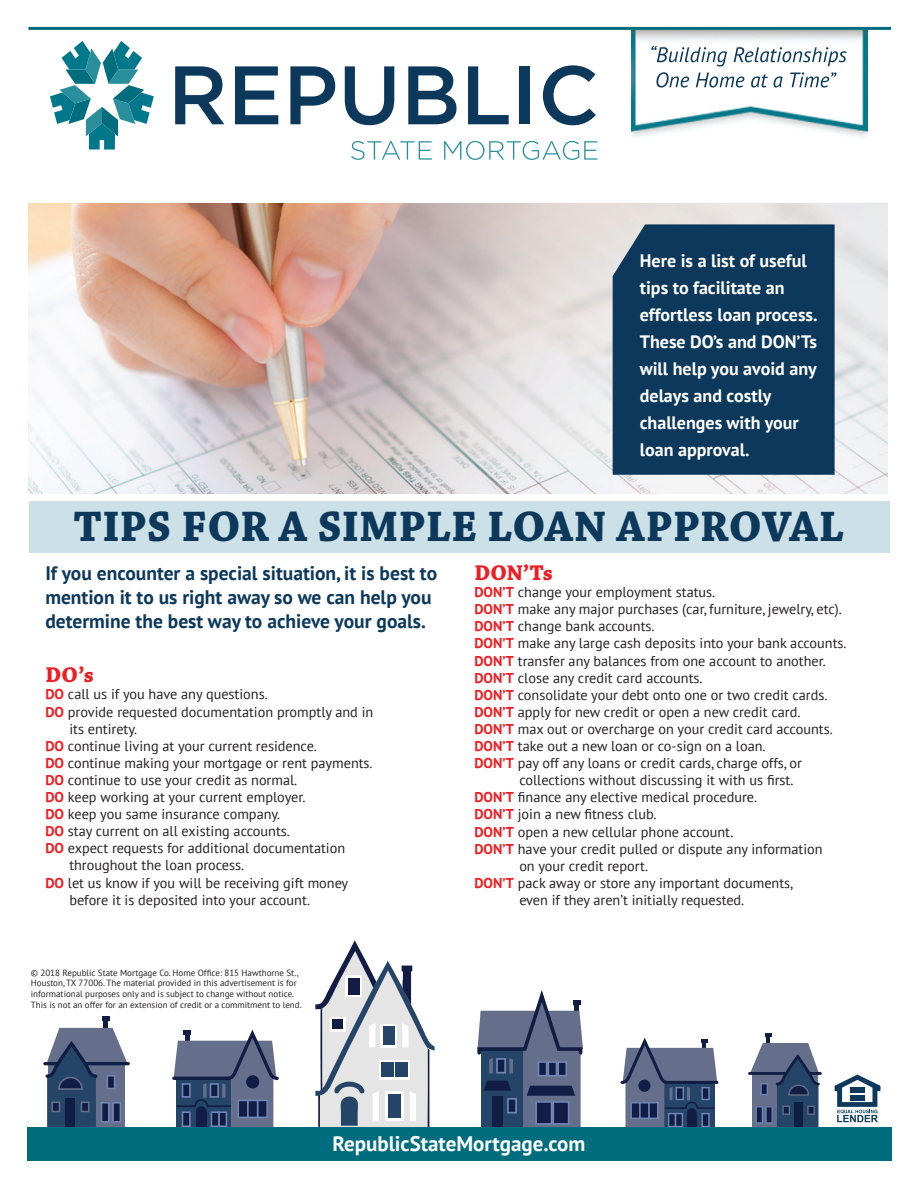
<style>
.page{position:relative;width:918px;height:1188px;background:#fff}
.page>*{position:absolute;margin:0;border:0;box-sizing:border-box;transform-origin:0 0}
.t1{font:700 45px "Chaparral Pro";color:#0c385c}
.t2{font:700 22.5px "Chaparral Pro";color:#ee1d23}
.t3{font:700 21px "PT Sans";color:#fff}
.t4{font:700 19.5px/24px "PT Sans";color:#0c385c}
.t5{font:700 18px/27px "PT Sans";color:#fff}
.t6{font:14.25px/17.1px "PT Sans";color:#231f20}
.t7{font:9px/10.8px "PT Sans";color:#231f20}
.s1{font-weight:700;color:#ee1d23}
</style>
<div class="page">
<svg style="left:315px;top:940px;width:120px;height:188px"></svg>
<svg style="left:171px;top:1031px;width:110px;height:97px"></svg>
<div style="left:196px;top:1106px;width:11px;height:11px;background:#111d44;border-radius:50%"></div>
<div style="left:196px;top:1111px;width:11px;height:18px;background:#111d44"></div>
<div style="left:246px;top:1075px;width:13px;height:13px;background:#111d44;border-radius:50%"></div>
<hr style="left:104px;top:1017px;width:4px;height:14px;background:#101e44">
<svg style="left:102px;top:1017px;width:8px;height:4px"></svg>
<svg style="left:44px;top:1028px;width:84px;height:100px;background:#576884"></svg>
<svg style="left:476px;top:990px;width:108px;height:138px"></svg>
<svg style="left:619px;top:1039px;width:101px;height:89px"></svg>
<div style="left:687px;top:1108px;width:10px;height:10px;background:#111d44;border-radius:50%"></div>
<div style="left:687px;top:1113px;width:10px;height:16px;background:#111d44"></div>
<div style="left:638px;top:1080px;width:13px;height:12px;background:#111d44;border-radius:50%"></div>
<hr style="left:749px;top:1072px;width:37px;height:3px;background:#101e44">
<svg style="left:750px;top:1034px;width:71px;height:94px"></svg>
<div style="left:27px;top:1128px;width:864px;height:33px;background:#006d7e"></div>
<img style="left:631px;top:30px;width:237px;height:107px">
<svg style="left:351px;top:141px;width:81px;height:19px"></svg>
<svg style="left:444px;top:141px;width:153px;height:19px"></svg>
<svg style="left:175px;top:66px;width:49px;height:58px"></svg>
<svg style="left:235px;top:66px;width:43px;height:58px"></svg>
<svg style="left:290px;top:66px;width:45px;height:58px"></svg>
<svg style="left:345px;top:66px;width:49px;height:59px"></svg>
<svg style="left:408px;top:66px;width:49px;height:58px"></svg>
<svg style="left:468px;top:66px;width:41px;height:58px"></svg>
<div style="left:520px;top:66px;width:10px;height:58px;background:#0c385c"></div>
<svg style="left:543px;top:65px;width:53px;height:60px"></svg>
<svg style="left:50px;top:41px;width:104px;height:109px"></svg>
<svg style="left:651px;top:46px;width:196px;height:42px"></svg>
<hr style="left:28px;top:27px;width:863px;height:3px;background:#006d7e">
<svg style="left:835px;top:1075px;width:45px;height:47px"></svg>
<img style="left:28px;top:204px;width:860px;height:290px">
<div style="left:29px;top:501px;width:860px;height:52px;background:#cce1e7"></div>
<div style="left:613px;top:224px;width:222px;height:251px;background:#0c385c"></div>
<p class="t5" style="left:640px;top:247px;width:179px">Here is a list of useful tips to facilitate an effortless loan process.<br>These DO’s and DON’Ts will help you avoid any delays and costly challenges with your loan approval.</p>
<p class="t1" style="left:74px;top:501px;width:772px">TIPS FOR A SIMPLE LOAN APPROVAL</p>
<p class="t2" style="left:474px;top:560px;width:80px">DON’Ts</p>
<p class="t6" style="left:474px;top:583px;width:243px"><span class="s1">DON’T</span> change your employment status.</p>
<p class="t6" style="left:474px;top:600px;width:369px"><span class="s1">DON’T</span> make any major purchases (car, furniture, jewelry, etc).</p>
<p class="t6" style="left:474px;top:617px;width:182px"><span class="s1">DON’T</span> change bank accounts.</p>
<p class="t6" style="left:474px;top:635px;width:374px"><span class="s1">DON’T</span> make any large cash deposits into your bank accounts.</p>
<p class="t6" style="left:474px;top:652px;width:353px"><span class="s1">DON’T</span> transfer any balances from one account to another.</p>
<p class="t6" style="left:474px;top:669px;width:230px"><span class="s1">DON’T</span> close any credit card accounts.</p>
<p class="t6" style="left:474px;top:686px;width:355px"><span class="s1">DON’T</span> consolidate your debt onto one or two credit cards.</p>
<p class="t6" style="left:474px;top:703px;width:328px"><span class="s1">DON’T</span> apply for new credit or open a new credit card.</p>
<p class="t6" style="left:474px;top:720px;width:360px"><span class="s1">DON’T</span> max out or overcharge on your credit card accounts.</p>
<p class="t6" style="left:474px;top:737px;width:293px"><span class="s1">DON’T</span> take out a new loan or co-sign on a loan.</p>
<p class="t6" style="left:519px;top:754px;width:284px;text-indent:-45px"><span class="s1">DON’T</span> pay off any loans or credit cards, charge offs, or collections without discussing it with us first.</p>
<p class="t6" style="left:474px;top:788px;width:284px"><span class="s1">DON’T</span> finance any elective medical procedure.</p>
<p class="t6" style="left:474px;top:806px;width:184px"><span class="s1">DON’T</span> join a new fitness club.</p>
<p class="t6" style="left:474px;top:823px;width:261px"><span class="s1">DON’T</span> open a new cellular phone account.</p>
<p class="t6" style="left:519px;top:840px;width:305px;text-indent:-45px"><span class="s1">DON’T</span> have your credit pulled or dispute any information on your credit report.</p>
<p class="t6" style="left:474px;top:874px;width:320px;text-align:center"><span class="s1">DON’T</span> pack away or store any important documents, even if they aren’t initially requested.</p>
<p class="t4" style="left:45px;top:560px;width:393px">If you encounter a special situation, it is best to mention it to us right away so we can help you determine the best way to achieve your goals.</p>
<p class="t2" style="left:45px;top:662px;width:50px">DO’s</p>
<p class="t6" style="left:45px;top:686px;width:224px"><span class="s1">DO</span> call us if you have any questions.</p>
<p class="t6" style="left:69px;top:703px;width:306px;text-indent:-24px"><span class="s1">DO</span> provide requested documentation promptly and in its entirety.</p>
<p class="t6" style="left:45px;top:737px;width:273px"><span class="s1">DO</span> continue living at your current residence.</p>
<p class="t6" style="left:45px;top:754px;width:329px"><span class="s1">DO</span> continue making your mortgage or rent payments.</p>
<p class="t6" style="left:45px;top:771px;width:253px"><span class="s1">DO</span> continue to use your credit as normal.</p>
<p class="t6" style="left:45px;top:788px;width:262px"><span class="s1">DO</span> keep working at your current employer.</p>
<p class="t6" style="left:45px;top:805px;width:236px"><span class="s1">DO</span> keep you same insurance company.</p>
<p class="t6" style="left:45px;top:822px;width:246px"><span class="s1">DO</span> stay current on all existing accounts.</p>
<p class="t6" style="left:69px;top:839px;width:277px;text-indent:-24px"><span class="s1">DO</span> expect requests for additional documentation throughout the loan process.</p>
<p class="t6" style="left:69px;top:874px;width:280px;text-indent:-24px"><span class="s1">DO</span> let us know if you will be receiving gift money before it is deposited into your account.</p>
<p class="t7" style="left:31px;top:967px;width:272px">© 2018 Republic State Mortgage Co. Home Office: 815 Hawthorne St., Houston, TX 77006. The material provided in this advertisement is for informational purposes only and is subject to change without notice.<br>This is not an offer for an extension of credit or a commitment to lend.</p>
<h3 class="t3" style="left:333px;top:1130px;width:254px">RepublicStateMortgage.com</h3>
</div>
